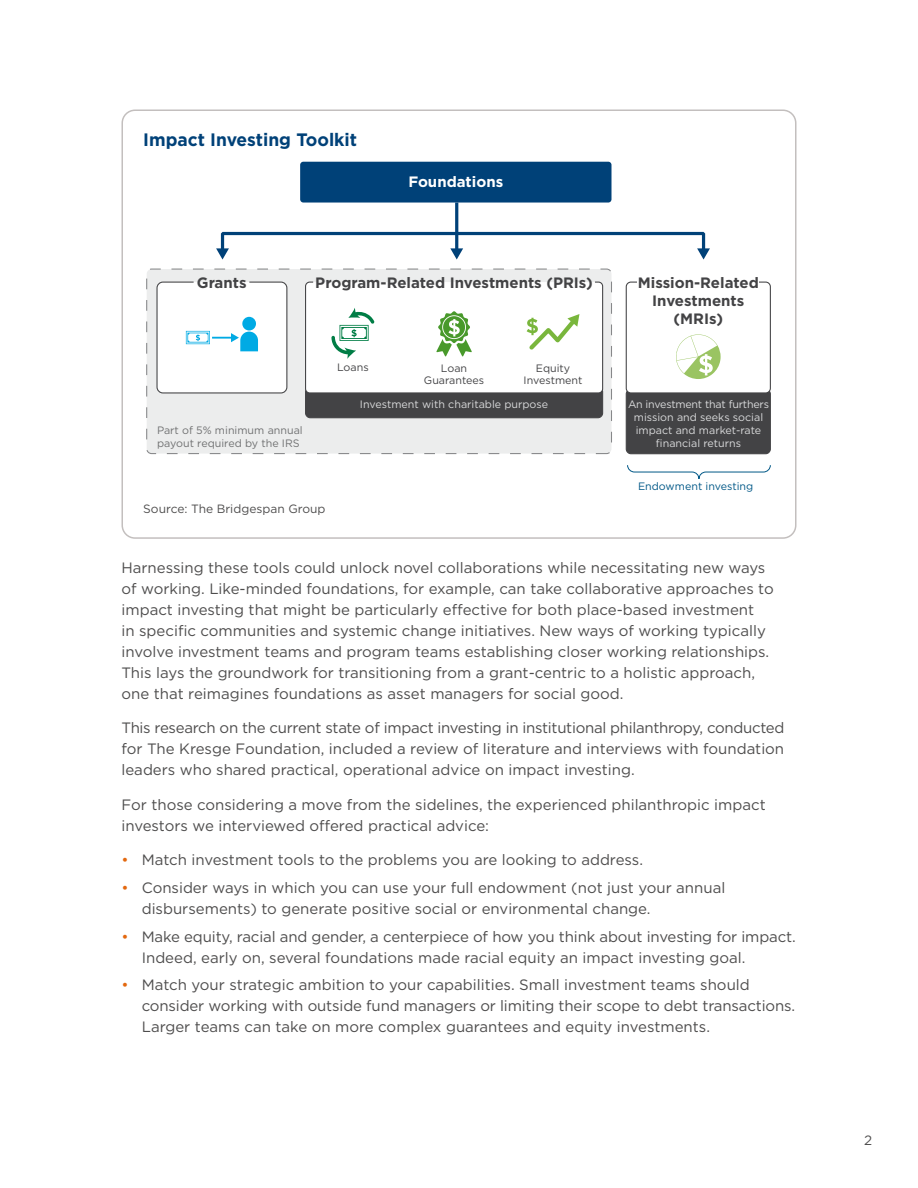
<style>
.page{position:relative;width:918px;height:1188px;background:#fff}
.page>*{position:absolute;margin:0;border:0;box-sizing:border-box;transform-origin:0 0}
.t1{font:700 18px "Gotham";color:#004178}
.t2{font:15px/21px "Gotham";color:#4e4d4d}
.t3{font:700 15px/18px "Gotham";color:#434345;text-align:center}
.t4{font:700 15px "Gotham";color:#fff}
.t5{font:13.5px "Gotham";color:#4e4d4d}
.t6{font:12px "Gotham";color:#4e4d4d}
.t7{font:10.8px/12.9px "Gotham";color:#d9dadb;text-align:center}
.t8{font:10.8px/12.9px "Gotham";color:#707172}
.t9{font:10.8px/12.9px "Gotham";color:#434345;text-align:center}
.t10{font:10.8px "Gotham";color:#005887}
.s1{color:#e3680f}
</style>
<div class="page">
<div style="left:147px;top:269px;width:465px;height:185px;background:#eceded;border-radius:5px"></div>
<div style="left:146px;top:269px;width:466px;height:185px;border:1px dashed #87888a;border-radius:5px"></div>
<div style="left:626px;top:389px;width:144px;height:65px;background:#434345;border-radius:5px"></div>
<div style="left:626px;top:389px;width:145px;height:65px;border:1px solid #434345;border-radius:5px"></div>
<div style="left:306px;top:387px;width:297px;height:31px;background:#434345;border-radius:5px"></div>
<div style="left:305px;top:387px;width:298px;height:31px;border:1px solid #434345;border-radius:5px"></div>
<div style="left:626px;top:282px;width:144px;height:111px;background:#fff;border-radius:5px"></div>
<div style="left:626px;top:282px;width:145px;height:111px;border:1px solid #434345;border-radius:5px"></div>
<div style="left:637px;top:276px;width:122px;height:18px;background:#fff"></div>
<div style="left:305px;top:282px;width:298px;height:111px;background:#fff;border:1px solid #434345;border-radius:4px"></div>
<div style="left:156px;top:282px;width:131px;height:111px;background:#fff;border:1px solid #434345;border-radius:6px"></div>
<div style="left:300px;top:162px;width:312px;height:41px;background:#004178;border-radius:3px"></div>
<svg style="left:331px;top:308px;width:43px;height:51px"></svg>
<svg style="left:526px;top:314px;width:54px;height:36px"></svg>
<svg style="left:436px;top:311px;width:36px;height:46px"></svg>
<hr style="left:455px;top:203px;width:3px;height:47px;background:#004178">
<svg style="left:216px;top:230px;width:494px;height:30px"></svg>
<svg style="left:186px;top:317px;width:72px;height:34px"></svg>
<svg style="left:676px;top:334px;width:45px;height:45px"></svg>
<svg style="left:627px;top:465px;width:144px;height:14px"></svg>
<div style="left:122px;top:110px;width:674px;height:429px;border:2px solid #c3bfbe;border-radius:13px"></div>
<p class="t1" style="left:143px;top:127px;width:215px">Impact Investing Toolkit</p>
<p class="t4" style="left:408px;top:172px;width:96px">Foundations</p>
<p class="t3" style="left:197px;top:274px;width:51px">Grants</p>
<p class="t3" style="left:315px;top:274px;width:279px">Program-Related Investments (PRIs)</p>
<p class="t3" style="left:638px;top:274px;width:123px">Mission-Related<br>Investments (MRIs)</p>
<p class="t8" style="left:157px;top:424px;width:147px">Part of 5% minimum annual payout required by the IRS</p>
<p class="t9" style="left:337px;top:361px;width:33px">Loans</p>
<p class="t9" style="left:424px;top:361px;width:62px">Loan<br>Guarantees</p>
<p class="t9" style="left:524px;top:361px;width:60px">Equity<br>Investment</p>
<p class="t7" style="left:360px;top:398px;width:190px">Investment with charitable purpose</p>
<p class="t7" style="left:628px;top:398px;width:143px">An investment that furthers mission and seeks social impact and market-rate financial returns</p>
<p class="t10" style="left:638px;top:479px;width:117px">Endowment investing</p>
<p class="t6" style="left:143px;top:501px;width:184px">Source: The Bridgespan Group</p>
<p class="t2" style="left:122px;top:556px;width:654px">Harnessing these tools could unlock novel collaborations while necessitating new ways of working. Like-minded foundations, for example, can take collaborative approaches to impact investing that might be particularly effective for both place-based investment<br>in specific communities and systemic change initiatives. New ways of working typically involve investment teams and program teams establishing closer working relationships.<br>This lays the groundwork for transitioning from a grant-centric to a holistic approach, one that reimagines foundations as asset managers for social good.</p>
<p class="t2" style="left:122px;top:717px;width:664px;text-align:justify">This research on the current state of impact investing in institutional philanthropy, conducted for The Kresge Foundation, included a review of literature and interviews with foundation leaders who shared practical, operational advice on impact investing.</p>
<p class="t2" style="left:122px;top:793px;width:646px">For those considering a move from the sidelines, the experienced philanthropic impact investors we interviewed offered practical advice:</p>
<p class="t2" style="left:122px;top:849px;width:523px"><span class="s1">•</span> Match investment tools to the problems you are looking to address.</p>
<p class="t2" style="left:142px;top:877px;width:585px;text-indent:-20px"><span class="s1">•</span> Consider ways in which you can use your full endowment (not just your annual disbursements) to generate positive social or environmental change.</p>
<p class="t2" style="left:142px;top:925px;width:656px;text-indent:-20px"><span class="s1">•</span> Make equity, racial and gender, a centerpiece of how you think about investing for impact.<br>Indeed, early on, several foundations made racial equity an impact investing goal.</p>
<p class="t2" style="left:142px;top:974px;width:655px;text-indent:-20px"><span class="s1">•</span> Match your strategic ambition to your capabilities. Small investment teams should consider working with outside fund managers or limiting their scope to debt transactions.<br>Larger teams can take on more complex guarantees and equity investments.</p>
<p class="t5" style="left:864px;top:1131px;width:10px">2</p>
</div>
